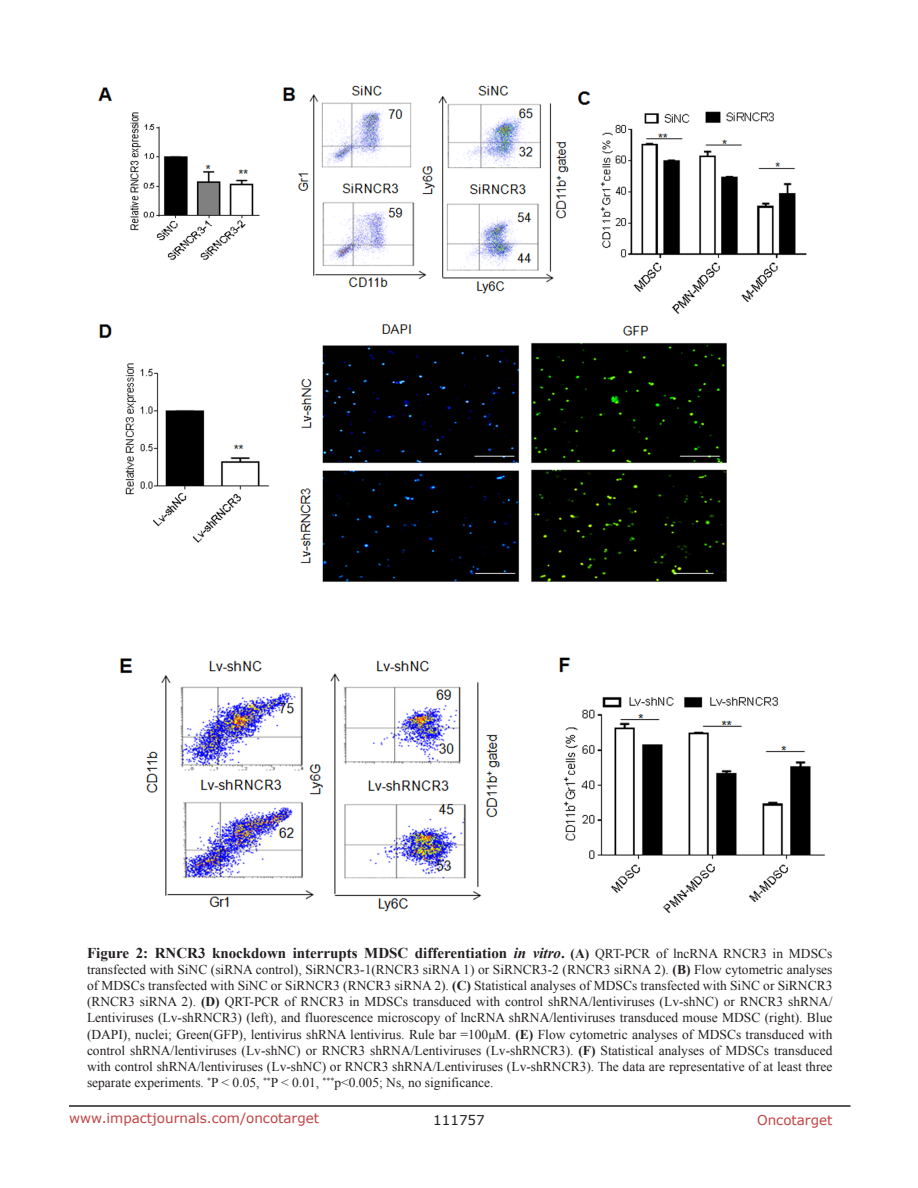
<style>
.page{position:relative;width:918px;height:1188px;background:#fff}
.page>*{position:absolute;margin:0;border:0;box-sizing:border-box;transform-origin:0 0}
.figuretext{font:700 15px "Times New Roman";color:#231f20}
.figuretext-2{font:13.5px/16.2px "Times New Roman";color:#231f20;text-align:justify}
.t1{font:13.5px "Verdana";color:#c24141}
.t2{font:13.5px "Verdana";color:#231f20}
.s1{font-style:italic}
.s2{font-size:13.5px}
.s3{font-weight:400;font-size:13.5px}
.s4{font-weight:700}
</style>
<div class="page">
<hr style="left:69px;top:1105px;width:781px;height:2px;background:#231f20">
<img style="left:98px;top:85px;width:727px;height:828px">
<p class="figuretext" style="left:87px;top:942px;width:747px">Figure 2: RNCR3 knockdown interrupts MDSC differentiation <span class="s1">in vitro</span>. <span class="s2">(A)</span> <span class="s3">QRT-PCR of lncRNA RNCR3 in MDSCs</span></p>
<p class="figuretext-2" style="left:87px;top:961px;width:747px">transfected with SiNC (siRNA control), SiRNCR3-1(RNCR3 siRNA 1) or SiRNCR3-2 (RNCR3 siRNA 2). <span class="s4">(B)</span> Flow cytometric analyses of MDSCs transfected with SiNC or SiRNCR3 (RNCR3 siRNA 2). <span class="s4">(C)</span> Statistical analyses of MDSCs transfected with SiNC or SiRNCR3 (RNCR3 siRNA 2). <span class="s4">(D)</span> QRT-PCR of RNCR3 in MDSCs transduced with control shRNA/lentiviruses (Lv-shNC) or RNCR3 shRNA/ Lentiviruses (Lv-shRNCR3) (left), and fluorescence microscopy of lncRNA shRNA/lentiviruses transduced mouse MDSC (right). Blue (DAPI), nuclei; Green(GFP), lentivirus shRNA lentivirus. Rule bar =100μM. <span class="s4">(E)</span> Flow cytometric analyses of MDSCs transduced with control shRNA/lentiviruses (Lv-shNC) or RNCR3 shRNA/Lentiviruses (Lv-shRNCR3). <span class="s4">(F)</span> Statistical analyses of MDSCs transduced with control shRNA/lentiviruses (Lv-shNC) or RNCR3 shRNA/Lentiviruses (Lv-shRNCR3). The data are representative of at least three separate experiments. <sup>*</sup>P &lt; 0.05, <sup>**</sup>P &lt; 0.01, <sup>***</sup>p&lt;0.005; Ns, no significance.</p>
<p class="t1" style="left:69px;top:1109px;width:252px">www.impactjournals.com/oncotarget</p>
<p class="t2" style="left:433px;top:1111px;width:53px">111757</p>
<p class="t1" style="left:757px;top:1111px;width:77px">Oncotarget</p>
</div>
